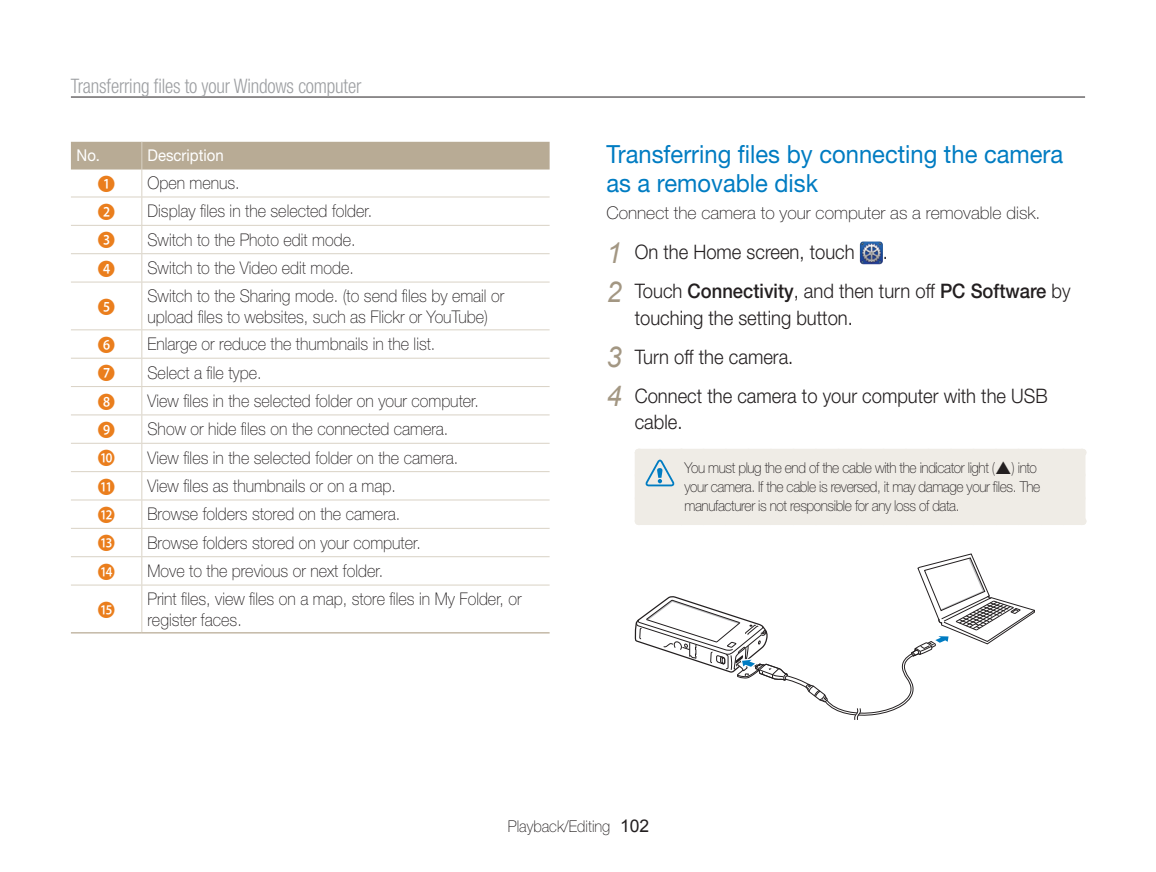
<style>
.page{position:relative;width:1156px;height:872px;background:#fff}
.page>*{position:absolute;margin:0;border:0;box-sizing:border-box;transform-origin:0 0}
.t1{font:25px/28.8px "Helvetica Neue";color:#007cc2;scale:.95 1}
.t2{font:300 20px/39px "Helvetica Neue";color:#231f20;scale:.92 1}
.t3{font:300 condensed 20px "Helvetica Neue";letter-spacing:-.01em;color:#9d9fa2;scale:.96 1}
.t4{font:100 17.5px/21.2px "Helvetica Neue";color:#231f20;scale:.92 1}
.t5{font:100 17.5px "Helvetica Neue";color:#231f20}
.t6{font:17.5px "Glyphs ENG";color:#ea7e1d}
.t7{font:100 16.25px "Helvetica Neue";color:#231f20;scale:.92 1}
.t8{font:16.25px "Helvetica Neue";color:#fff;scale:.92 1}
.t9{font:100 15px/18.8px "Helvetica Neue";letter-spacing:-.03em;color:#231f20;scale:.92 1}
.s1{font-family:"Arial";font-weight:400;font-style:italic;font-size:28.75px;color:#a39783}
.s2{font-weight:500}
.s3{font-family:"Arial";font-weight:400;font-size:17.5px}
</style>
<div class="page">
<hr style="left:71px;top:97px;width:1013px;height:1px;background:#231f20">
<svg style="left:71px;top:142px;width:478px;height:140px"></svg>
<hr style="left:71px;top:282px;width:71px;height:1px;background:#d9d2c5">
<hr style="left:142px;top:282px;width:407px;height:1px;background:#d9d2c5">
<hr style="left:141px;top:282px;width:1px;height:47px;background:#d9d2c5">
<hr style="left:71px;top:329px;width:71px;height:1px;background:#d9d2c5">
<hr style="left:142px;top:329px;width:407px;height:1px;background:#d9d2c5">
<hr style="left:71px;top:358px;width:71px;height:1px;background:#d9d2c5">
<hr style="left:142px;top:358px;width:407px;height:1px;background:#d9d2c5">
<hr style="left:71px;top:386px;width:71px;height:1px;background:#d9d2c5">
<hr style="left:142px;top:386px;width:407px;height:1px;background:#d9d2c5">
<hr style="left:71px;top:414px;width:71px;height:1px;background:#d9d2c5">
<hr style="left:142px;top:414px;width:407px;height:1px;background:#d9d2c5">
<hr style="left:71px;top:443px;width:71px;height:1px;background:#d9d2c5">
<hr style="left:142px;top:443px;width:407px;height:1px;background:#d9d2c5">
<hr style="left:71px;top:471px;width:71px;height:1px;background:#d9d2c5">
<hr style="left:142px;top:471px;width:407px;height:1px;background:#d9d2c5">
<hr style="left:71px;top:499px;width:71px;height:1px;background:#d9d2c5">
<hr style="left:142px;top:499px;width:407px;height:1px;background:#d9d2c5">
<hr style="left:71px;top:528px;width:71px;height:1px;background:#d9d2c5">
<hr style="left:142px;top:528px;width:407px;height:1px;background:#d9d2c5">
<hr style="left:71px;top:556px;width:71px;height:1px;background:#d9d2c5">
<hr style="left:142px;top:556px;width:407px;height:1px;background:#d9d2c5">
<svg style="left:141px;top:330px;width:1px;height:254px"></svg>
<hr style="left:71px;top:584px;width:71px;height:1px;background:#d9d2c5">
<hr style="left:142px;top:584px;width:407px;height:1px;background:#d9d2c5">
<hr style="left:141px;top:585px;width:1px;height:47px;background:#d9d2c5">
<hr style="left:71px;top:632px;width:71px;height:1px;background:#b8ab95">
<hr style="left:142px;top:632px;width:407px;height:1px;background:#b8ab95">
<img style="left:859px;top:241px;width:23px;height:23px;border-radius:4px">
<svg style="left:634px;top:553px;width:401px;height:167px"></svg>
<div style="left:634px;top:449px;width:451px;height:76px;background:#efece6"></div>
<p class="t3" style="left:71px;top:79px;width:304px">Transferring files to your Windows computer</p>
<p class="t8" style="left:77px;top:150px;width:27px">No.</p>
<p class="t8" style="left:147px;top:150px;width:84px">Description</p>
<p class="t6" style="left:96px;top:175px;width:21px">1</p>
<p class="t4" style="left:147px;top:174px;width:102px">Open menus.</p>
<p class="t6" style="left:96px;top:204px;width:21px">2</p>
<p class="t4" style="left:147px;top:202px;width:246px">Display files in the selected folder.</p>
<p class="t6" style="left:96px;top:232px;width:21px">3</p>
<p class="t4" style="left:147px;top:230px;width:227px">Switch to the Photo edit mode.</p>
<p class="t6" style="left:96px;top:260px;width:21px">4</p>
<p class="t4" style="left:147px;top:259px;width:226px">Switch to the Video edit mode.</p>
<p class="t6" style="left:96px;top:298px;width:21px">5</p>
<p class="t4" style="left:147px;top:286px;width:389px">Switch to the Sharing mode. (to send files by email or upload files to websites, such as Flickr or YouTube)</p>
<p class="t6" style="left:96px;top:336px;width:21px">6</p>
<p class="t4" style="left:147px;top:335px;width:314px">Enlarge or reduce the thumbnails in the list.</p>
<p class="t6" style="left:96px;top:365px;width:21px">7</p>
<p class="t4" style="left:147px;top:363px;width:125px">Select a file type.</p>
<p class="t6" style="left:96px;top:393px;width:21px">8</p>
<p class="t4" style="left:147px;top:391px;width:362px">View files in the selected folder on your computer.</p>
<p class="t6" style="left:96px;top:421px;width:21px">9</p>
<p class="t4" style="left:147px;top:420px;width:328px">Show or hide files on the connected camera.</p>
<p class="t6" style="left:96px;top:450px;width:21px">0</p>
<p class="t4" style="left:147px;top:448px;width:339px">View files in the selected folder on the camera.</p>
<p class="t6" style="left:96px;top:478px;width:21px">!</p>
<p class="t4" style="left:147px;top:477px;width:271px">View files as thumbnails or on a map.</p>
<p class="t6" style="left:96px;top:507px;width:21px">@</p>
<p class="t4" style="left:147px;top:505px;width:276px">Browse folders stored on the camera.</p>
<p class="t6" style="left:96px;top:535px;width:21px">#</p>
<p class="t4" style="left:147px;top:533px;width:298px">Browse folders stored on your computer.</p>
<p class="t6" style="left:96px;top:563px;width:21px">$</p>
<p class="t4" style="left:147px;top:562px;width:258px">Move to the previous or next folder.</p>
<p class="t6" style="left:96px;top:601px;width:21px">%</p>
<p class="t4" style="left:147px;top:589px;width:408px">Print files, view files on a map, store files in My Folder, or register faces.</p>
<h1 class="t1" style="left:606px;top:142px;width:482px">Transferring files by connecting the camera as a removable disk</h1>
<p class="t5" style="left:606px;top:206px;width:435px">Connect the camera to your computer as a removable disk.</p>
<p class="t2" style="left:606px;top:235px;width:271px"><span class="s1">1</span> On the Home screen, touch</p>
<p class="t2" style="left:606px;top:235px;width:506px;text-indent:276px">.<br><span class="s1">2</span> Touch <span class="s2">Connectivity</span>, and then turn off <span class="s2">PC Software</span> by</p>
<p class="t2" style="left:606px;top:300px;width:481px;text-indent:28px">touching the setting button.<br><span class="s1">3</span> Turn off the camera.<br><span class="s1">4</span> Connect the camera to your computer with the USB</p>
<p class="t2" style="left:634px;top:404px;width:53px">cable.</p>
<p class="t9" style="left:684px;top:460px;width:388px">You must plug the end of the cable with the indicator light ( ) into your camera. If the cable is reversed, it may damage your files. The manufacturer is not responsible for any loss of data.</p>
<p class="t7" style="left:508px;top:820px;width:155px">Playback/Editing <span class="s3">102</span></p>
</div>
